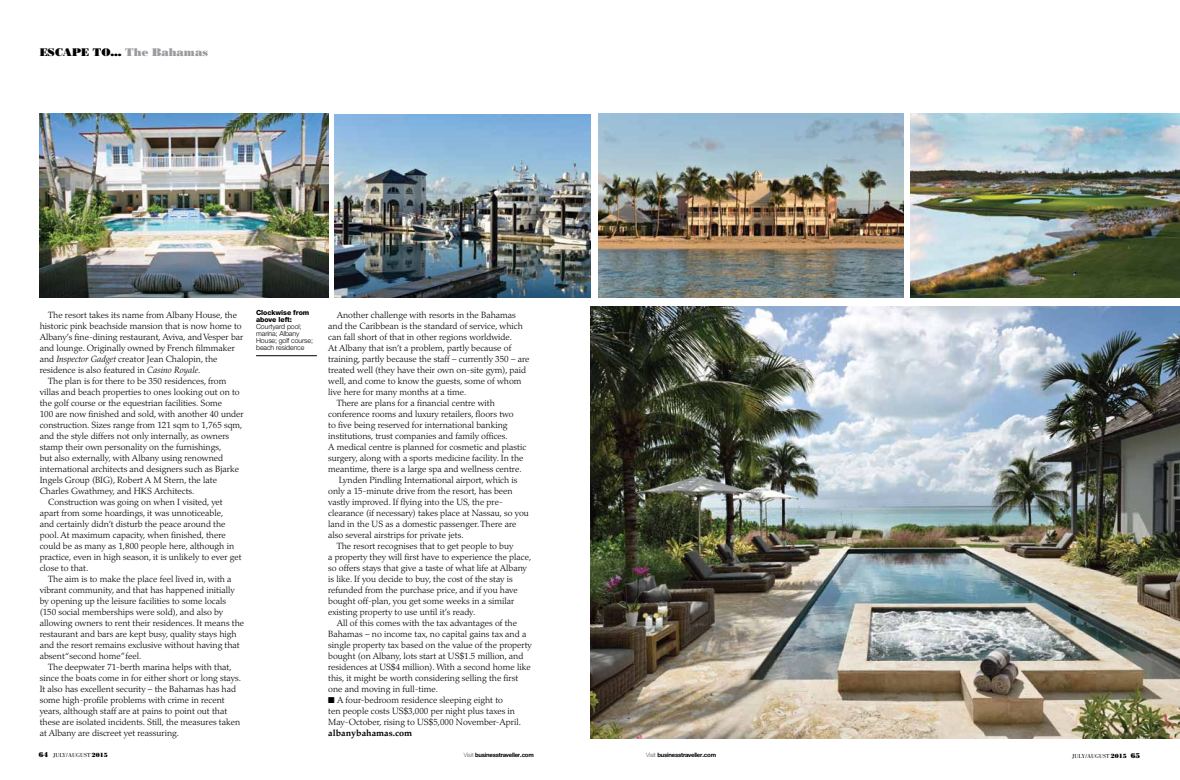
<style>
.page{position:relative;width:1180px;height:780px;background:#fff}
.page>*{position:absolute;margin:0;border:0;box-sizing:border-box;transform-origin:0 0}
.t1{font:11px "Bodoni Poster";color:#000}
.t2{font:300 9px "Palatino";color:#000}
.t3{font:700 9px "Palatino";color:#000}
.t4{font:300 7px/7px "Helvetica Neue";letter-spacing:-.01em;color:#000}
.t5{font:800 7px/7px "Helvetica Neue";letter-spacing:-.01em;color:#000}
.t6{font:700 6px "Helvetica Neue";letter-spacing:-.04em;color:#000}
.t7{font:6px "Bodoni";color:#000}
.s1{color:#999b9e}
.s2{font-style:italic}
.s3{font-family:"Bodoni Poster";font-size:7px}
.s4{font-family:"Bodoni Poster"}
.s5{font-weight:100}
</style>
<div class="page">
<hr style="left:256px;top:355px;width:61px;height:1px;background:#000">
<img style="left:590px;top:306px;width:589px;height:432px">
<img style="left:334px;top:114px;width:256px;height:184px">
<img style="left:598px;top:113px;width:305px;height:185px">
<img style="left:40px;top:113px;width:289px;height:185px">
<img style="left:910px;top:113px;width:269px;height:185px">
<p class="t1" style="left:40px;top:46px;width:170px">ESCAPE TO... <span class="s1">The Bahamas</span></p>
<p class="t2" style="left:48px;top:309px;width:190px">The resort takes its name from Albany House, the</p>
<p class="t2" style="left:40px;top:320px;width:203px">historic pink beachside mansion that is now home to</p>
<p class="t2" style="left:40px;top:331px;width:205px">Albany’s fine-dining restaurant, Aviva, and Vesper bar</p>
<p class="t2" style="left:40px;top:342px;width:197px">and lounge. Originally owned by French filmmaker</p>
<p class="t2" style="left:40px;top:353px;width:179px">and <span class="s2">Inspector Gadget</span> creator Jean Chalopin, the</p>
<p class="t2" style="left:40px;top:364px;width:162px">residence is also featured in <span class="s2">Casino Royale</span>.</p>
<p class="t2" style="left:48px;top:375px;width:180px">The plan is for there to be 350 residences, from</p>
<p class="t2" style="left:40px;top:386px;width:201px">villas and beach properties to ones looking out on to</p>
<p class="t2" style="left:40px;top:397px;width:184px">the golf course or the equestrian facilities. Some</p>
<p class="t2" style="left:40px;top:408px;width:205px">100 are now finished and sold, with another 40 under</p>
<p class="t2" style="left:40px;top:419px;width:204px">construction. Sizes range from 121 sqm to 1,765 sqm,</p>
<p class="t2" style="left:40px;top:430px;width:191px">and the style differs not only internally, as owners</p>
<p class="t2" style="left:40px;top:441px;width:183px">stamp their own personality on the furnishings,</p>
<p class="t2" style="left:40px;top:452px;width:185px">but also externally, with Albany using renowned</p>
<p class="t2" style="left:40px;top:463px;width:201px">international architects and designers such as Bjarke</p>
<p class="t2" style="left:40px;top:474px;width:179px">Ingels Group (BIG), Robert A M Stern, the late</p>
<p class="t2" style="left:40px;top:485px;width:156px">Charles Gwathmey, and HKS Architects.</p>
<p class="t2" style="left:48px;top:496px;width:176px">Construction was going on when I visited, yet</p>
<p class="t2" style="left:40px;top:507px;width:185px">apart from some hoardings, it was unnoticeable,</p>
<p class="t2" style="left:40px;top:518px;width:187px">and certainly didn’t disturb the peace around the</p>
<p class="t2" style="left:40px;top:529px;width:187px">pool. At maximum capacity, when finished, there</p>
<p class="t2" style="left:40px;top:540px;width:196px">could be as many as 1,800 people here, although in</p>
<p class="t2" style="left:40px;top:551px;width:203px">practice, even in high season, it is unlikely to ever get</p>
<p class="t2" style="left:40px;top:562px;width:50px">close to that.</p>
<p class="t2" style="left:48px;top:573px;width:185px">The aim is to make the place feel lived in, with a</p>
<p class="t2" style="left:40px;top:584px;width:196px">vibrant community, and that has happened initially</p>
<p class="t2" style="left:40px;top:595px;width:188px">by opening up the leisure facilities to some locals</p>
<p class="t2" style="left:40px;top:606px;width:185px">(150 social memberships were sold), and also by</p>
<p class="t2" style="left:40px;top:617px;width:206px">allowing owners to rent their residences. It means the</p>
<p class="t2" style="left:40px;top:628px;width:198px">restaurant and bars are kept busy, quality stays high</p>
<p class="t2" style="left:40px;top:639px;width:201px">and the resort remains exclusive without having that</p>
<p class="t2" style="left:40px;top:650px;width:103px">absent “second home”feel.</p>
<p class="t2" style="left:48px;top:661px;width:185px">The deepwater 71-berth marina helps with that,</p>
<p class="t2" style="left:40px;top:672px;width:203px">since the boats come in for either short or long stays.</p>
<p class="t2" style="left:40px;top:683px;width:198px">It also has excellent security – the Bahamas has had</p>
<p class="t2" style="left:40px;top:694px;width:186px">some high-profile problems with crime in recent</p>
<p class="t2" style="left:40px;top:705px;width:189px">years, although staff are at pains to point out that</p>
<p class="t2" style="left:40px;top:716px;width:202px">these are isolated incidents. Still, the measures taken</p>
<p class="t2" style="left:40px;top:727px;width:141px">at Albany are discreet yet reassuring.</p>
<p class="t5" style="left:256px;top:308px;width:55px">Clockwise from above left:</p>
<p class="t4" style="left:256px;top:322px;width:58px">Courtyard pool; marina; Albany<br>House; golf course; beach residence</p>
<p class="t2" style="left:337px;top:309px;width:181px">Another challenge with resorts in the Bahamas</p>
<p class="t2" style="left:328px;top:320px;width:196px">and the Caribbean is the standard of service, which</p>
<p class="t2" style="left:328px;top:331px;width:185px">can fall short of that in other regions worldwide.</p>
<p class="t2" style="left:328px;top:342px;width:185px">At Albany that isn’t a problem, partly because of</p>
<p class="t2" style="left:328px;top:353px;width:203px">training, partly because the staff – currently 350 – are</p>
<p class="t2" style="left:328px;top:364px;width:199px">treated well (they have their own on-site gym), paid</p>
<p class="t2" style="left:328px;top:375px;width:195px">well, and come to know the guests, some of whom</p>
<p class="t2" style="left:328px;top:386px;width:140px">live here for many months at a time.</p>
<p class="t2" style="left:337px;top:397px;width:160px">There are plans for a financial centre with</p>
<p class="t2" style="left:328px;top:408px;width:187px">conference rooms and luxury retailers, floors two</p>
<p class="t2" style="left:328px;top:419px;width:181px">to five being reserved for international banking</p>
<p class="t2" style="left:328px;top:430px;width:181px">institutions, trust companies and family offices.</p>
<p class="t2" style="left:328px;top:441px;width:199px">A medical centre is planned for cosmetic and plastic</p>
<p class="t2" style="left:328px;top:452px;width:197px">surgery, along with a sports medicine facility. In the</p>
<p class="t2" style="left:328px;top:463px;width:195px">meantime, there is a large spa and wellness centre.</p>
<p class="t2" style="left:339px;top:474px;width:180px">Lynden Pindling International airport, which is</p>
<p class="t2" style="left:328px;top:485px;width:186px">only a 15-minute drive from the resort, has been</p>
<p class="t2" style="left:328px;top:496px;width:176px">vastly improved. If flying into the US, the pre-</p>
<p class="t2" style="left:328px;top:507px;width:202px">clearance (if necessary) takes place at Nassau, so you</p>
<p class="t2" style="left:328px;top:518px;width:190px">land in the US as a domestic passenger. There are</p>
<p class="t2" style="left:328px;top:529px;width:137px">also several airstrips for private jets.</p>
<p class="t2" style="left:337px;top:540px;width:178px">The resort recognises that to get people to buy</p>
<p class="t2" style="left:328px;top:551px;width:205px">a property they will first have to experience the place,</p>
<p class="t2" style="left:328px;top:562px;width:200px">so offers stays that give a taste of what life at Albany</p>
<p class="t2" style="left:328px;top:573px;width:186px">is like. If you decide to buy, the cost of the stay is</p>
<p class="t2" style="left:328px;top:584px;width:191px">refunded from the purchase price, and if you have</p>
<p class="t2" style="left:328px;top:595px;width:187px">bought off-plan, you get some weeks in a similar</p>
<p class="t2" style="left:328px;top:606px;width:149px">existing property to use until it’s ready.</p>
<p class="t2" style="left:337px;top:617px;width:182px">All of this comes with the tax advantages of the</p>
<p class="t2" style="left:328px;top:628px;width:200px">Bahamas – no income tax, no capital gains tax and a</p>
<p class="t2" style="left:328px;top:639px;width:205px">single property tax based on the value of the property</p>
<p class="t2" style="left:328px;top:650px;width:197px">bought (on Albany, lots start at US$1.5 million, and</p>
<p class="t2" style="left:328px;top:661px;width:204px">residences at US$4 million). With a second home like</p>
<p class="t2" style="left:328px;top:672px;width:191px">this, it might be worth considering selling the first</p>
<p class="t2" style="left:328px;top:683px;width:111px">one and moving in full-time.</p>
<p class="t2" style="left:337px;top:694px;width:167px">A four-bedroom residence sleeping eight to</p>
<p class="t2" style="left:328px;top:705px;width:188px">ten people costs US$3,000 per night plus taxes in</p>
<p class="t2" style="left:328px;top:716px;width:194px">May-October, rising to US$5,000 November-April.</p>
<p class="t3" style="left:328px;top:728px;width:85px">albanybahamas.com</p>
<p class="t7" style="left:39px;top:751px;width:71px"><span class="s3">64</span> JULY/AUGUST <span class="s4">2015</span></p>
<p class="t6" style="left:463px;top:751px;width:72px"><span class="s5">Visit</span> businesstraveller.com</p>
<p class="t6" style="left:646px;top:751px;width:72px"><span class="s5">Visit</span> businesstraveller.com</p>
<p class="t7" style="left:1072px;top:752px;width:69px">JULY/AUGUST <span class="s4">2015</span> <span class="s3">65</span></p>
</div>
